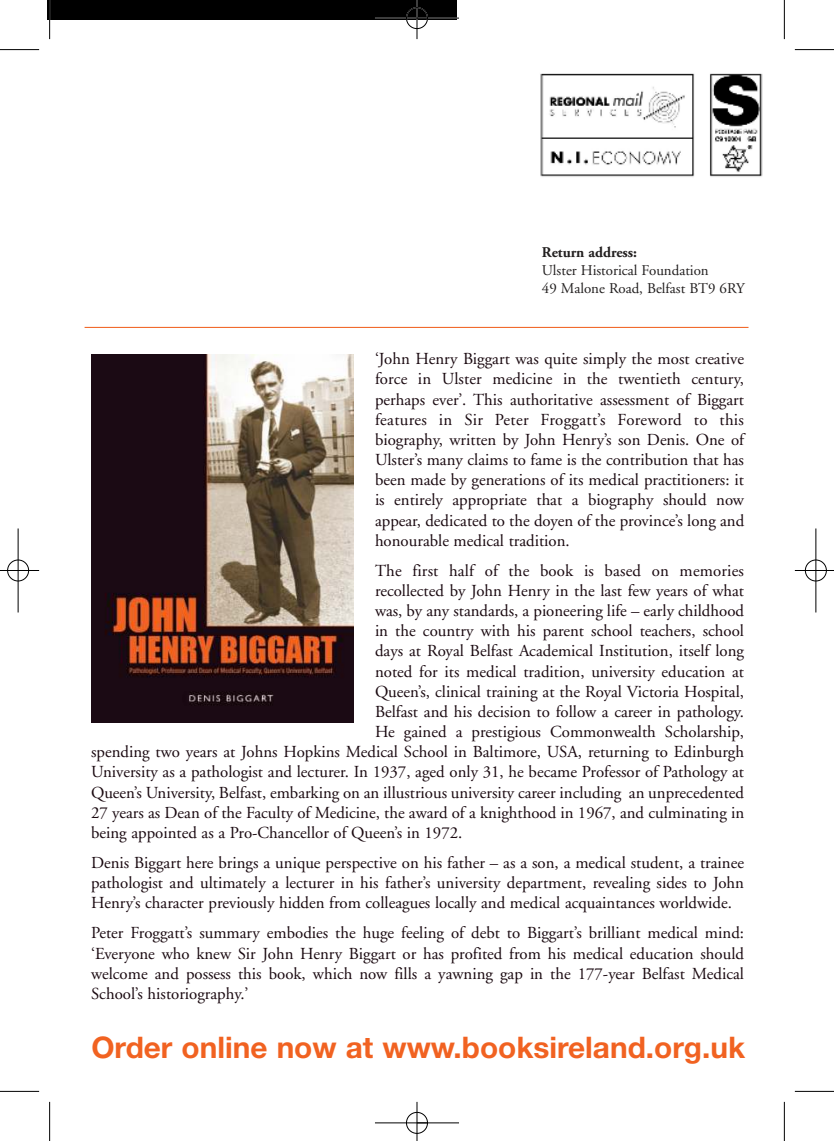
<style>
.page{position:relative;width:834px;height:1141px;background:#fff}
.page>*{position:absolute;margin:0;border:0;box-sizing:border-box;transform-origin:0 0}
.t1{font:700 29.75px "Helvetica Neue";color:#f16221}
.t2{font:16.8px/20.1px "Adobe Garamond";color:#19080f;text-align:justify}
.t3{font:14.88px/17.8px "Adobe Garamond";color:#221f1f}
.t4{font:700 14.88px "Adobe Garamond";color:#221f1f}
</style>
<div class="page">
<hr style="left:85px;top:327px;width:663px;height:1px;background:#f16221">
<img style="left:91px;top:354px;width:263px;height:368px">
<img style="left:540px;top:73px;width:223px;height:104px">
<div style="left:48px;top:0;width:409px;height:20px;background:#000"></div>
<hr style="left:49px;top:0;width:1px;height:39px;background:#000">
<hr style="left:0;top:49px;width:39px;height:1px;background:#000">
<hr style="left:783px;top:0;width:1px;height:39px;background:#000">
<hr style="left:794px;top:49px;width:39px;height:1px;background:#000">
<hr style="left:49px;top:1102px;width:1px;height:39px;background:#000">
<hr style="left:0;top:1091px;width:39px;height:1px;background:#000">
<hr style="left:783px;top:1102px;width:1px;height:39px;background:#000">
<hr style="left:794px;top:1091px;width:39px;height:1px;background:#000">
<div style="left:406px;top:7px;width:22px;height:22px;border:1px solid #fff;border-radius:50%"></div>
<div style="left:406px;top:1112px;width:22px;height:22px;border:1px solid #fff;border-radius:50%"></div>
<div style="left:804px;top:560px;width:22px;height:21px;border:1px solid #fff;border-radius:50%"></div>
<hr style="left:375px;top:18px;width:84px;height:1px;background:#000">
<hr style="left:375px;top:1123px;width:84px;height:1px;background:#000">
<hr style="left:18px;top:528px;width:1px;height:84px;background:#000">
<hr style="left:815px;top:528px;width:1px;height:84px;background:#000">
<hr style="left:416px;top:0;width:1px;height:39px;background:#000">
<hr style="left:416px;top:1102px;width:1px;height:39px;background:#000">
<hr style="left:0;top:570px;width:39px;height:1px;background:#000">
<hr style="left:794px;top:570px;width:39px;height:1px;background:#000">
<div style="left:406px;top:7px;width:21px;height:22px;border:1px solid #000;border-radius:50%"></div>
<div style="left:406px;top:1112px;width:21px;height:22px;border:1px solid #000;border-radius:50%"></div>
<div style="left:7px;top:560px;width:22px;height:21px;border:1px solid #000;border-radius:50%"></div>
<div style="left:805px;top:560px;width:21px;height:21px;border:1px solid #000;border-radius:50%"></div>
<p class="t4" style="left:542px;top:243px;width:97px">Return address:</p>
<p class="t3" style="left:542px;top:262px;width:204px">Ulster Historical Foundation<br>49 Malone Road, Belfast BT9 6RY</p>
<p class="t2" style="left:375px;top:350px;width:371px">‘John Henry Biggart was quite simply the most creative force in Ulster medicine in the twentieth century, perhaps ever’. This authoritative assessment of Biggart features in Sir Peter Froggatt’s Foreword to this biography, written by John Henry’s son Denis. One of Ulster’s many claims to fame is the contribution that has been made by generations of its medical practitioners: it is entirely appropriate that a biography should now appear, dedicated to the doyen of the province’s long and honourable medical tradition.</p>
<p class="t2" style="left:375px;top:562px;width:370px">The first half of the book is based on memories</p>
<p class="t2" style="left:375px;top:582px;width:370px">recollected by John Henry in the last few years of what</p>
<p class="t2" style="left:375px;top:602px;width:370px">was, by any standards, a pioneering life – early childhood</p>
<p class="t2" style="left:375px;top:622px;width:370px">in the country with his parent school teachers, school</p>
<p class="t2" style="left:375px;top:643px;width:370px">days at Royal Belfast Academical Institution, itself long</p>
<p class="t2" style="left:375px;top:663px;width:370px">noted for its medical tradition, university education at</p>
<p class="t2" style="left:375px;top:683px;width:370px">Queen’s, clinical training at the Royal Victoria Hospital,</p>
<p class="t2" style="left:375px;top:703px;width:370px">Belfast and his decision to follow a career in pathology.</p>
<p class="t2" style="left:375px;top:723px;width:370px">He gained a prestigious Commonwealth Scholarship,</p>
<p class="t2" style="left:91px;top:743px;width:654px">spending two years at Johns Hopkins Medical School in Baltimore, USA, returning to Edinburgh</p>
<p class="t2" style="left:91px;top:764px;width:654px">University as a pathologist and lecturer. In 1937, aged only 31, he became Professor of Pathology at</p>
<p class="t2" style="left:91px;top:784px;width:654px">Queen’s University, Belfast, embarking on an illustrious university career including an unprecedented</p>
<p class="t2" style="left:91px;top:804px;width:654px">27 years as Dean of the Faculty of Medicine, the award of a knighthood in 1967, and culminating in</p>
<p class="t2" style="left:91px;top:824px;width:372px">being appointed as a Pro-Chancellor of Queen’s in 1972.</p>
<p class="t2" style="left:91px;top:854px;width:654px">Denis Biggart here brings a unique perspective on his father – as a son, a medical student, a trainee pathologist and ultimately a lecturer in his father’s university department, revealing sides to John Henry’s character previously hidden from colleagues locally and medical acquaintances worldwide.</p>
<p class="t2" style="left:91px;top:925px;width:654px">Peter Froggatt’s summary embodies the huge feeling of debt to Biggart’s brilliant medical mind: ‘Everyone who knew Sir John Henry Biggart or has profited from his medical education should welcome and possess this book, which now fills a yawning gap in the 177-year Belfast Medical School’s historiography.’</p>
<h1 class="t1" style="left:91px;top:1036px;width:655px">Order online now at www.booksireland.org.uk</h1>
</div>
